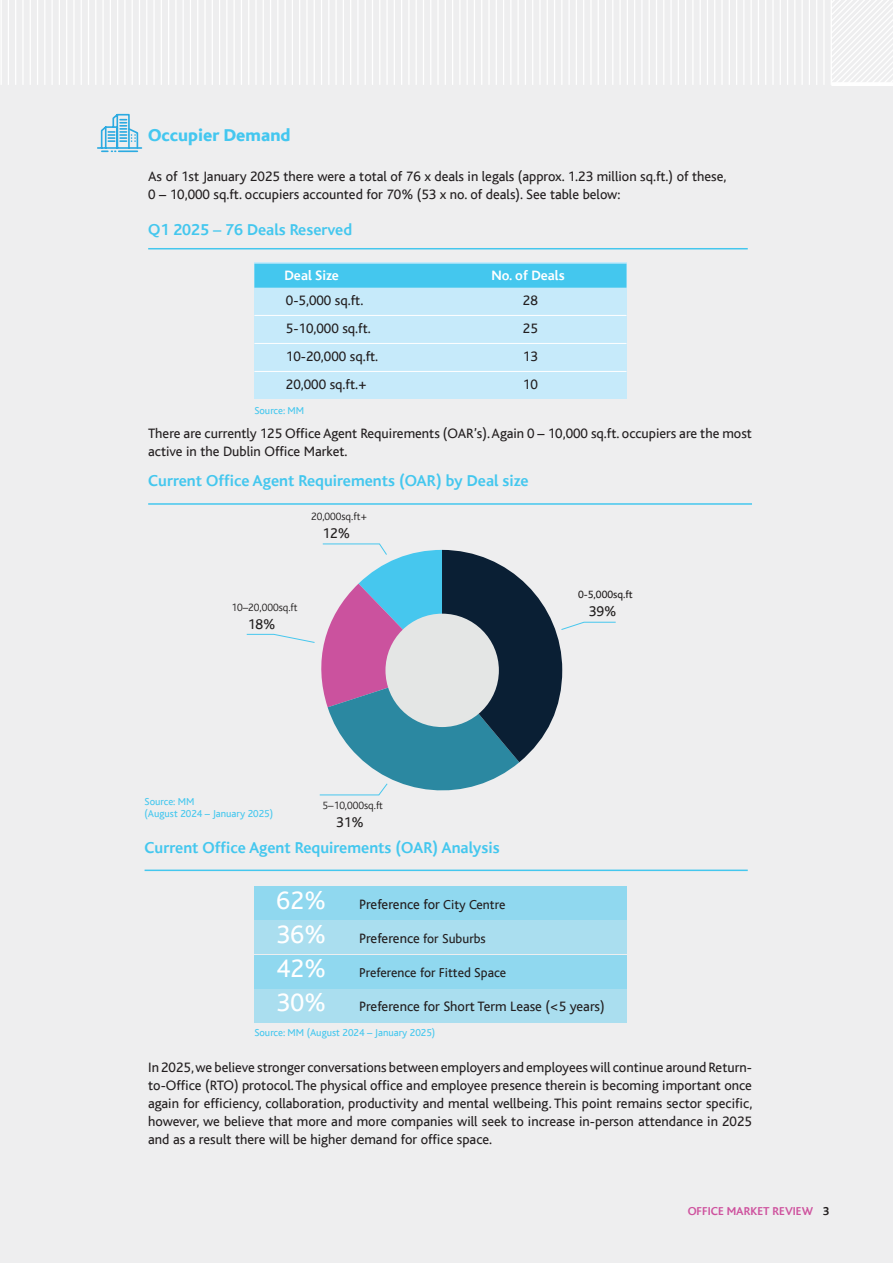
<style>
.page{position:relative;width:893px;height:1263px;background:#eeeeef}
.page>*{position:absolute;margin:0;border:0;box-sizing:border-box;transform-origin:0 0}
.t1{font:26.25px "Bliss";color:#fff}
.t2{font:800 18px "Bliss";color:#44c7ef}
.t3{font:700 16.5px "Bliss";color:#44c7ee}
.t4{font:14.7px "Bliss";color:#211e1e}
.t5{font:14.25px/18px "Bliss";color:#231f20}
.t6{font:700 14.25px "Bliss";color:#fff}
.t7{font:13.5px "Bliss";color:#231f20}
.t8{font:700 12px "Bliss";color:#ce529e}
.t9{font:700 12px "Bliss";color:#231f20}
.t10{font:300 10.95px "Bliss";color:#211e1e}
.t11{font:10.95px "Bliss";color:#211e1e}
.t12{font:10.5px/12px "Bliss";color:#44c7ee}
.s1{font-size:13.5px}
</style>
<div class="page">
<div style="left:254px;top:886px;width:372px;height:33px;background:#90d8ef"></div>
<div style="left:254px;top:921px;width:372px;height:33px;background:#aadeef"></div>
<div style="left:254px;top:955px;width:372px;height:33px;background:#90d8ef"></div>
<div style="left:254px;top:990px;width:372px;height:33px;background:#aadeef"></div>
<svg style="left:1px;top:0;width:892px;height:85px"></svg>
<hr style="left:831px;top:82px;width:62px;height:3px;background:#fff">
<hr style="left:148px;top:503px;width:604px;height:2px;background:#44c7ee">
<svg style="left:246px;top:543px;width:370px;height:253px"></svg>
<div style="left:385px;top:614px;width:114px;height:113px;background:#e4e6e5;border-radius:50%"></div>
<hr style="left:148px;top:248px;width:600px;height:1px;background:#44c7ee">
<div style="left:254px;top:263px;width:372px;height:136px;background:#c6eafa"></div>
<div style="left:254px;top:264px;width:372px;height:24px;background:#44c7ee"></div>
<hr style="left:254px;top:315px;width:372px;height:1px;background:#fff">
<hr style="left:254px;top:343px;width:372px;height:1px;background:#fff">
<hr style="left:254px;top:371px;width:372px;height:1px;background:#fff">
<hr style="left:145px;top:869px;width:603px;height:2px;background:#44c7ee">
<svg style="left:97px;top:113px;width:46px;height:40px"></svg>
<p class="t2" style="left:148px;top:126px;width:144px">Occupier Demand</p>
<p class="t5" style="left:148px;top:168px;width:580px">As of 1st January 2025 there were a total of 76 x deals in legals (approx. 1.23 million sq.ft.) of these,<br>0 – 10,000 sq.ft. occupiers accounted for 70% (53 x no. of deals). See table below:</p>
<p class="t3" style="left:148px;top:221px;width:206px">Q1 2025 – 76 Deals Reserved</p>
<p class="t6" style="left:284px;top:268px;width:56px">Deal Size</p>
<p class="t6" style="left:491px;top:268px;width:75px">No. of Deals</p>
<p class="t5" style="left:286px;top:291px;width:79px">0-5,000 sq.ft.</p>
<p class="t5" style="left:523px;top:291px;width:16px">28</p>
<p class="t5" style="left:286px;top:319px;width:86px">5-10,000 sq.ft.</p>
<p class="t5" style="left:523px;top:319px;width:16px">25</p>
<p class="t5" style="left:286px;top:347px;width:94px">10-20,000 sq.ft.</p>
<p class="t5" style="left:523px;top:347px;width:16px">13</p>
<p class="t5" style="left:286px;top:375px;width:82px">20,000 sq.ft.+</p>
<p class="t5" style="left:523px;top:375px;width:16px">10</p>
<p class="t12" style="left:254px;top:405px;width:51px">Source: MM</p>
<p class="t5" style="left:148px;top:425px;width:605px">There are currently 125 Office Agent Requirements (OAR’s). Again 0 – 10,000 sq.ft. occupiers are the most active in the Dublin Office Market.</p>
<p class="t3" style="left:148px;top:472px;width:382px">Current Office Agent Requirements (OAR) by Deal size</p>
<p class="t10" style="left:311px;top:511px;width:58px">20,000sq.ft+</p>
<p class="t4" style="left:323px;top:525px;width:29px">12%</p>
<p class="t10" style="left:231px;top:602px;width:68px">10–20,000sq.ft</p>
<p class="t4" style="left:248px;top:616px;width:29px">18%</p>
<p class="t11" style="left:578px;top:589px;width:56px">0-5,000sq.ft</p>
<p class="t4" style="left:589px;top:603px;width:29px">39%</p>
<p class="t12" style="left:145px;top:796px;width:130px">Source: MM<br>(August 2024 – January 2025)</p>
<p class="t10" style="left:322px;top:800px;width:62px">5–10,000sq.ft</p>
<p class="t4" style="left:336px;top:814px;width:29px">31%</p>
<p class="t3" style="left:145px;top:838px;width:357px">Current Office Agent Requirements (OAR) Analysis</p>
<p class="t1" style="left:277px;top:887px;width:51px">62%</p>
<p class="t5" style="left:359px;top:896px;width:148px">Preference for <span class="s1">City Centre</span></p>
<p class="t1" style="left:277px;top:921px;width:51px">36%</p>
<p class="t5" style="left:359px;top:930px;width:128px">Preference <span class="s1">for Suburbs</span></p>
<p class="t1" style="left:277px;top:954px;width:51px">42%</p>
<p class="t7" style="left:359px;top:965px;width:149px">Preference for Fitted Space</p>
<p class="t1" style="left:277px;top:988px;width:51px">30%</p>
<p class="t5" style="left:359px;top:997px;width:247px">Preference for Short Term Lease (&lt;5 years)</p>
<p class="t12" style="left:254px;top:1027px;width:182px">Source: MM (August 2024 – January 2025)</p>
<p class="t5" style="left:148px;top:1059px;width:606px;text-align:justify">In 2025, we believe stronger conversations between employers and employees will continue around Return&shy;to-Office (RTO) protocol. The physical office and employee presence therein is becoming important once again for efficiency, collaboration, productivity and mental wellbeing. This point remains sector specific, however, we believe that more and more companies will seek to increase in-person attendance in 2025 and as a result there will be higher demand for office space.</p>
<p class="t8" style="left:688px;top:1205px;width:127px">OFFICE MARKET REVIEW</p>
<p class="t9" style="left:823px;top:1205px;width:8px">3</p>
</div>
